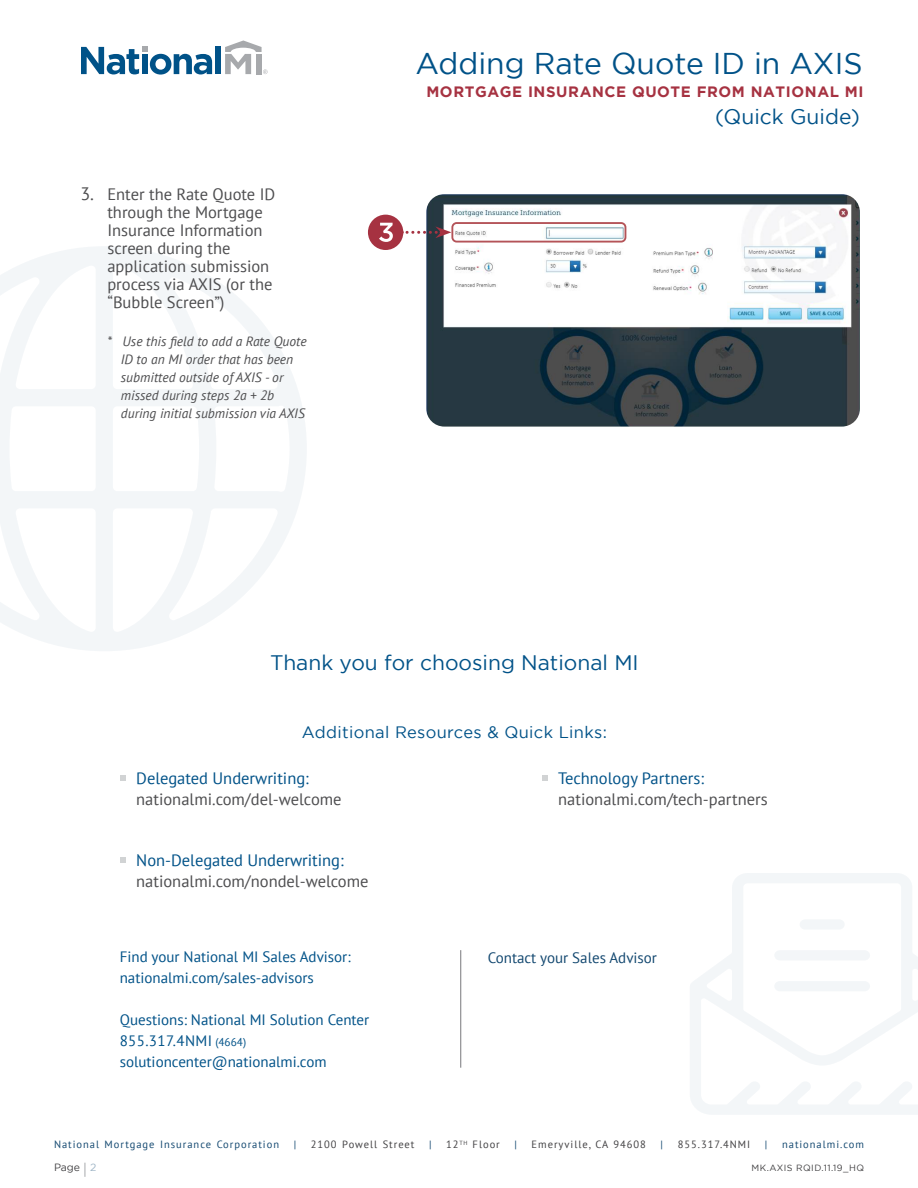
<style>
.page{position:relative;width:918px;height:1188px;background:#fff}
.page>*{position:absolute;margin:0;border:0;box-sizing:border-box;transform-origin:0 0}
.t1{font:30px "Gotham";color:#005288}
.t2{font:21px "Gotham";color:#005288}
.t3{font:16.5px/18px "PT Sans";color:#4d4d4f}
.t4{font:16.5px "PT Sans";color:#005288}
.t5{font:16.5px "Gotham";letter-spacing:.02em;color:#005288}
.t6{font:15px/21px "PT Sans";color:#005288}
.t7{font:700 15px "Gotham";letter-spacing:.04em;color:#a63241}
.t8{font:15px "PT Sans";color:#134870}
.t9{font:italic 13.5px/18px "PT Sans";color:#4d4d4f}
.t10{font:10.5px "PT Sans";letter-spacing:.095em;color:#134870}
.t11{font:10.5px "PT Sans";letter-spacing:.095em;color:#414042}
.t12{font:10.5px "Gotham";color:#414042}
.t13{font:9px "Gotham";letter-spacing:.05em;color:#414042}
.s1{font-size:18px}
.s2{font-size:11.25px}
.s3{color:#9fb5c6}
</style>
<div class="page">
<img style="left:426px;top:194px;width:434px;height:233px">
<div style="left:215px;top:47px;width:6px;height:27px;background:#005288"></div>
<svg style="left:81px;top:47px;width:131px;height:28px"></svg>
<svg style="left:225px;top:40px;width:43px;height:34px"></svg>
<svg style="left:85px;top:1163px;width:1px;height:14px"></svg>
<hr style="left:460px;top:950px;width:1px;height:118px;background:#77787b">
<svg style="left:120px;top:775px;width:6px;height:6px"></svg>
<svg style="left:542px;top:775px;width:6px;height:6px"></svg>
<svg style="left:120px;top:857px;width:6px;height:6px"></svg>
<svg style="left:0;top:247px;width:306px;height:404px"></svg>
<svg style="left:690px;top:873px;width:228px;height:241px"></svg>
<svg style="left:800px;top:919px;width:45px;height:11px"></svg>
<svg style="left:774px;top:950px;width:96px;height:11px"></svg>
<svg style="left:774px;top:981px;width:96px;height:10px"></svg>
<div style="left:451px;top:222px;width:175px;height:21px;border:2px solid #b45358;border-radius:4px"></div>
<svg style="left:402px;top:226px;width:49px;height:12px"></svg>
<div style="left:368px;top:215px;width:35px;height:35px;background:#a63241;border-radius:50%"></div>
<svg style="left:379px;top:223px;width:14px;height:19px"></svg>
<h1 class="t1" style="left:416px;top:47px;width:448px">Adding Rate Quote ID in AXIS</h1>
<p class="t7" style="left:426px;top:83px;width:439px">MORTGAGE INSURANCE QUOTE FROM NATIONAL MI</p>
<p class="t3" style="left:107px;top:185px;width:169px;text-indent:-27px"><span class="s1">3.</span> Enter the Rate Quote ID through the Mortgage<br>Insurance Information screen during the application submission process via AXIS (or the “Bubble Screen”)</p>
<p class="t9" style="left:121px;top:332px;width:187px;text-indent:-14px">* Use this field to add a Rate Quote<br>ID to an MI order that has been submitted outside of AXIS - or missed during steps 2a + 2b during initial submission via AXIS</p>
<p class="t2" style="left:715px;top:105px;width:146px">(Quick Guide)</p>
<p class="t2" style="left:270px;top:651px;width:370px">Thank you for choosing National MI</p>
<p class="t5" style="left:302px;top:724px;width:307px">Additional Resources &amp; Quick Links:</p>
<p class="t4" style="left:136px;top:767px;width:174px">Delegated Underwriting:</p>
<p class="t3" style="left:136px;top:790px;width:207px">nationalmi.com/del-welcome</p>
<p class="t4" style="left:558px;top:767px;width:147px">Technology Partners:</p>
<p class="t3" style="left:558px;top:790px;width:211px">nationalmi.com/tech-partners</p>
<p class="t4" style="left:136px;top:849px;width:209px">Non-Delegated Underwriting:</p>
<p class="t3" style="left:136px;top:872px;width:234px">nationalmi.com/nondel-welcome</p>
<p class="t6" style="left:120px;top:946px;width:232px">Find your National MI Sales Advisor: nationalmi.com/sales-advisors</p>
<p class="t6" style="left:120px;top:1009px;width:251px">Questions: National MI Solution Center<br>855.317.4NMI <span class="s2">(4664) </span>solutioncenter@nationalmi.com</p>
<p class="t8" style="left:488px;top:948px;width:171px">Contact your Sales Advisor</p>
<p class="t10" style="left:54px;top:1138px;width:227px">National Mortgage Insurance Corporation</p>
<p class="t10" style="left:294px;top:1138px;width:4px">|</p>
<p class="t11" style="left:311px;top:1138px;width:105px">2100 Powell Street</p>
<p class="t10" style="left:429px;top:1138px;width:4px">|</p>
<p class="t11" style="left:446px;top:1138px;width:55px">12<sup>TH</sup> Floor</p>
<p class="t10" style="left:515px;top:1138px;width:4px">|</p>
<p class="t11" style="left:532px;top:1138px;width:116px">Emeryville, CA 94608</p>
<p class="t10" style="left:661px;top:1138px;width:4px">|</p>
<p class="t11" style="left:678px;top:1138px;width:74px">855.317.4NMI</p>
<p class="t10" style="left:765px;top:1138px;width:4px">|</p>
<p class="t10" style="left:782px;top:1138px;width:83px">nationalmi.com</p>
<p class="t12" style="left:54px;top:1162px;width:44px">Page <span class="s3">2</span></p>
<p class="t13" style="left:752px;top:1163px;width:114px">MK.AXIS RQID.11.19_HQ</p>
</div>
